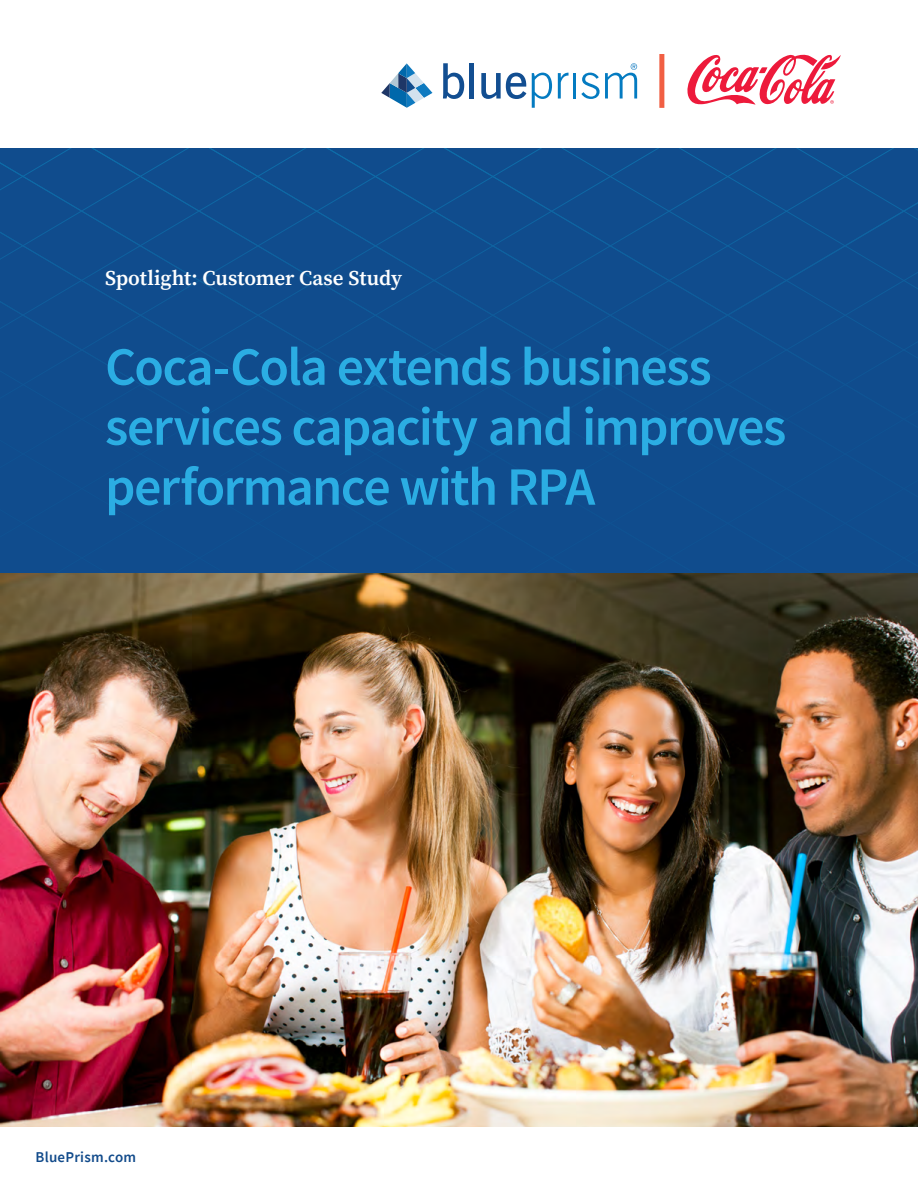
<style>
.page{position:relative;width:918px;height:1188px;background:#fff}
.page>*{position:absolute;margin:0;border:0;box-sizing:border-box;transform-origin:0 0}
.t1{font:600 54px/60px "Source Sans Pro";letter-spacing:-.03em;color:#2bade3}
.t2{font:600 21px "Source Serif Pro";letter-spacing:-.005em;color:#fff}
.t3{font:600 15px "Source Sans Pro";letter-spacing:.015em;color:#124b8b}
</style>
<div class="page">
<svg style="left:687px;top:54px;width:154px;height:51px"></svg>
<svg style="left:532px;top:73px;width:20px;height:35px"></svg>
<svg style="left:558px;top:73px;width:11px;height:26px"></svg>
<hr style="left:573px;top:73px;width:3px;height:26px;background:#047bc1">
<svg style="left:443px;top:63px;width:21px;height:36px"></svg>
<hr style="left:470px;top:63px;width:4px;height:36px;background:#124e91">
<svg style="left:481px;top:73px;width:45px;height:26px"></svg>
<svg style="left:581px;top:63px;width:56px;height:36px"></svg>
<svg style="left:381px;top:63px;width:51px;height:45px"></svg>
<div style="left:659px;top:54px;width:5px;height:54px;background:#f15f43"></div>
<div style="left:0;top:148px;width:918px;height:12px;background:#104c8d"></div>
<div style="left:0;top:160px;width:918px;height:414px;background:#104c8d"></div>
<img style="left:0;top:574px;width:918px;height:553px">
<p class="t2" style="left:105px;top:264px;width:299px">Spotlight: Customer Case Study</p>
<p class="t1" style="left:105px;top:336px;width:683px">Coca-Cola extends business services capacity and improves performance with RPA</p>
<p class="t3" style="left:36px;top:1147px;width:102px">BluePrism.com</p>
</div>
